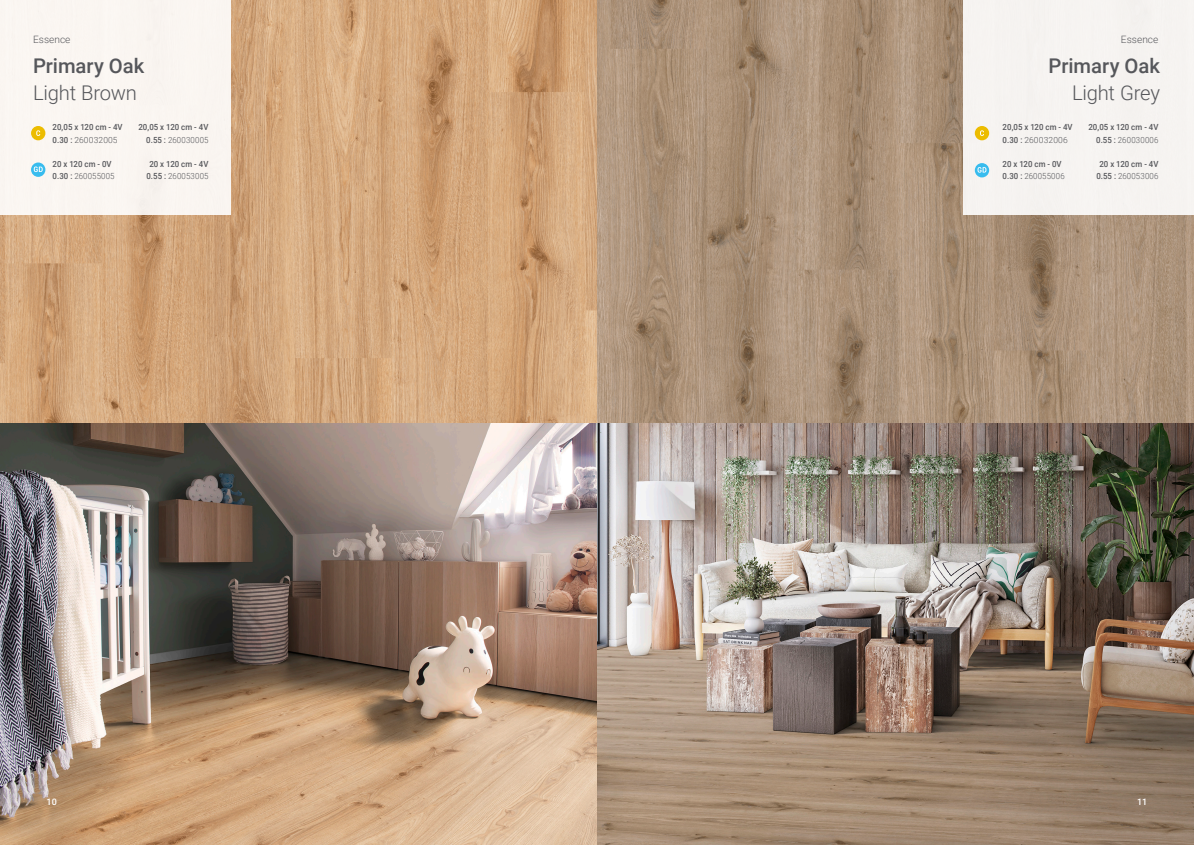
<style>
.page{position:relative;width:1194px;height:845px;background:#fff}
.page>*{position:absolute;margin:0;border:0;box-sizing:border-box;transform-origin:0 0}
.t1{font:500 20.2px/27px "Roboto";letter-spacing:-.005em;color:#56575b;text-align:right}
.t2{font:300 10.1px "Roboto";letter-spacing:.005em;color:#56575b}
.t3{font:500 9px "Roboto";color:#fff}
.t4{font:500 8.4px "Roboto";letter-spacing:.005em;color:#56575b;scale:.93 1}
.t5{font:300 8.4px "Roboto";letter-spacing:.025em;color:#56575b;scale:.93 1}
.t6{font:300 8.4px "Roboto";letter-spacing:.025em;color:#56575b}
.s1{font-weight:300}
.s2{font-weight:500}
</style>
<div class="page">
<img style="left:0;top:0;width:1193px;height:845px">
<div style="left:963px;top:0;width:230px;height:214px;background:#f6f3f1"></div>
<svg style="left:974px;top:163px;width:15px;height:14px"></svg>
<svg style="left:977px;top:167px;width:9px;height:6px"></svg>
<div style="left:974px;top:126px;width:15px;height:14px;background:#ecbc00;border-radius:50%"></div>
<svg style="left:980px;top:130px;width:3px;height:6px"></svg>
<div style="left:0;top:0;width:230px;height:214px;background:#faf6f1"></div>
<div style="left:31px;top:162px;width:14px;height:15px;background:#38bcee;border-radius:50%"></div>
<svg style="left:34px;top:166px;width:9px;height:6px"></svg>
<div style="left:31px;top:126px;width:14px;height:14px;background:#ecbc00;border-radius:50%"></div>
<svg style="left:36px;top:130px;width:4px;height:6px"></svg>
<p class="t2" style="left:33px;top:32px;width:39px">Essence</p>
<p class="t1" style="left:33px;top:52px;width:113px;text-align:left">Primary Oak<br><span class="s1">Light Brown</span></p>
<p class="t2" style="left:1120px;top:32px;width:39px">Essence</p>
<p class="t1" style="left:1048px;top:52px;width:113px">Primary Oak<br><span class="s1">Light Grey</span></p>
<p class="t4" style="left:53px;top:121px;width:77px">20,05 x 120 cm - 4V</p>
<p class="t6" style="left:53px;top:134px;width:67px"><span class="s2">0.30 :</span> 260032005</p>
<p class="t4" style="left:138px;top:121px;width:77px">20,05 x 120 cm - 4V</p>
<p class="t5" style="left:146px;top:134px;width:68px"><span class="s2">0.55 :</span> 260030005</p>
<p class="t4" style="left:1002px;top:121px;width:77px">20,05 x 120 cm - 4V</p>
<p class="t6" style="left:1002px;top:134px;width:67px"><span class="s2">0.30 :</span> 260032006</p>
<p class="t4" style="left:1088px;top:121px;width:77px">20,05 x 120 cm - 4V</p>
<p class="t5" style="left:1096px;top:134px;width:68px"><span class="s2">0.55 :</span> 260030006</p>
<p class="t4" style="left:53px;top:158px;width:65px">20 x 120 cm - 0V</p>
<p class="t5" style="left:53px;top:170px;width:68px"><span class="s2">0.30 :</span> 260055005</p>
<p class="t4" style="left:149px;top:158px;width:65px">20 x 120 cm - 4V</p>
<p class="t5" style="left:146px;top:170px;width:68px"><span class="s2">0.55 :</span> 260053005</p>
<p class="t4" style="left:1002px;top:158px;width:65px">20 x 120 cm - 0V</p>
<p class="t5" style="left:1002px;top:170px;width:68px"><span class="s2">0.30 :</span> 260055006</p>
<p class="t4" style="left:1099px;top:158px;width:65px">20 x 120 cm - 4V</p>
<p class="t5" style="left:1096px;top:170px;width:68px"><span class="s2">0.55 :</span> 260053006</p>
<p class="t3" style="left:47px;top:795px;width:12px">10</p>
<p class="t3" style="left:1137px;top:795px;width:12px">11</p>
</div>
